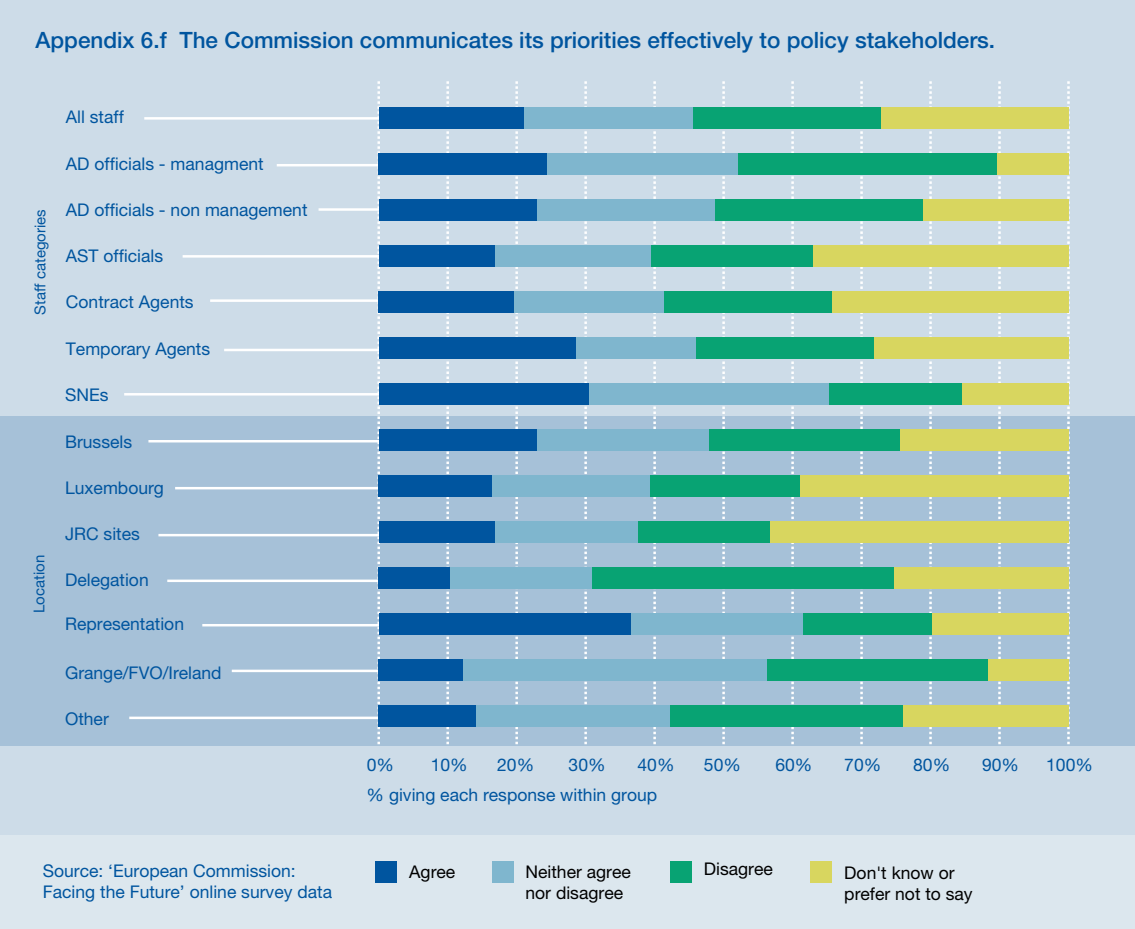
<style>
.page{position:relative;width:1135px;height:929px;background:#fff}
.page>*{position:absolute;margin:0;border:0;box-sizing:border-box;transform-origin:0 0}
.t1{font:500 22.5px "Helvetica Neue LT Com";color:#00559f}
.t2{font:17.5px/21px "Helvetica Neue LT Com";color:#00559f}
.t3{font:17.5px/21px "Helvetica Neue LT Com";color:#000}
.t4{font:15px "Helvetica Neue LT Com";color:#00559f}
</style>
<div class="page">
<div style="left:0;top:0;width:1134px;height:844px;background:#cddce8"></div>
<div style="left:0;top:417px;width:1134px;height:328px;background:#a6c1d8"></div>
<div style="left:0;top:835px;width:1134px;height:93px;background:#dce7ee"></div>
<div style="left:375px;top:861px;width:22px;height:21px;background:#00559f"></div>
<div style="left:492px;top:861px;width:21px;height:21px;background:#7fb6ce"></div>
<div style="left:670px;top:861px;width:21px;height:21px;background:#08a373"></div>
<div style="left:810px;top:861px;width:21px;height:21px;background:#d8d65f"></div>
<svg style="left:1067px;top:81px;width:2px;height:663px"></svg>
<svg style="left:998px;top:81px;width:2px;height:663px"></svg>
<svg style="left:929px;top:81px;width:2px;height:663px"></svg>
<svg style="left:860px;top:81px;width:2px;height:663px"></svg>
<svg style="left:791px;top:81px;width:2px;height:663px"></svg>
<svg style="left:722px;top:81px;width:2px;height:663px"></svg>
<svg style="left:653px;top:81px;width:2px;height:663px"></svg>
<svg style="left:584px;top:81px;width:3px;height:663px"></svg>
<svg style="left:515px;top:81px;width:3px;height:663px"></svg>
<svg style="left:446px;top:81px;width:3px;height:663px"></svg>
<svg style="left:377px;top:81px;width:3px;height:663px"></svg>
<hr style="left:144px;top:117px;width:253px;height:3px;background:#fff">
<hr style="left:277px;top:164px;width:120px;height:2px;background:#fff">
<hr style="left:318px;top:208px;width:70px;height:3px;background:#fff">
<hr style="left:183px;top:255px;width:205px;height:2px;background:#fff">
<hr style="left:210px;top:299px;width:190px;height:3px;background:#fff">
<hr style="left:224px;top:348px;width:164px;height:3px;background:#fff">
<hr style="left:124px;top:393px;width:264px;height:2px;background:#fff">
<hr style="left:148px;top:440px;width:240px;height:2px;background:#fff">
<hr style="left:175px;top:487px;width:213px;height:2px;background:#fff">
<hr style="left:158px;top:534px;width:230px;height:2px;background:#fff">
<hr style="left:167px;top:579px;width:221px;height:3px;background:#fff">
<hr style="left:202px;top:624px;width:186px;height:2px;background:#fff">
<hr style="left:232px;top:669px;width:156px;height:3px;background:#fff">
<hr style="left:129px;top:716px;width:259px;height:3px;background:#fff">
<div style="left:378px;top:107px;width:146px;height:22px;background:#00559f"></div>
<div style="left:524px;top:107px;width:169px;height:22px;background:#7fb6ce"></div>
<div style="left:693px;top:107px;width:187px;height:22px;background:#08a373"></div>
<div style="left:880px;top:107px;width:188px;height:22px;background:#d8d65f"></div>
<div style="left:378px;top:153px;width:169px;height:22px;background:#00559f"></div>
<div style="left:547px;top:153px;width:191px;height:22px;background:#7fb6ce"></div>
<div style="left:738px;top:153px;width:259px;height:22px;background:#08a373"></div>
<div style="left:997px;top:153px;width:71px;height:22px;background:#d8d65f"></div>
<div style="left:378px;top:199px;width:159px;height:22px;background:#00559f"></div>
<div style="left:537px;top:199px;width:178px;height:22px;background:#7fb6ce"></div>
<div style="left:715px;top:199px;width:207px;height:22px;background:#08a373"></div>
<div style="left:922px;top:199px;width:146px;height:22px;background:#d8d65f"></div>
<div style="left:378px;top:245px;width:117px;height:22px;background:#00559f"></div>
<div style="left:495px;top:245px;width:155px;height:22px;background:#7fb6ce"></div>
<div style="left:650px;top:245px;width:162px;height:22px;background:#08a373"></div>
<div style="left:812px;top:245px;width:256px;height:22px;background:#d8d65f"></div>
<div style="left:378px;top:291px;width:136px;height:22px;background:#00559f"></div>
<div style="left:514px;top:291px;width:149px;height:22px;background:#7fb6ce"></div>
<div style="left:663px;top:291px;width:169px;height:22px;background:#08a373"></div>
<div style="left:832px;top:291px;width:236px;height:22px;background:#d8d65f"></div>
<div style="left:378px;top:337px;width:198px;height:22px;background:#00559f"></div>
<div style="left:576px;top:337px;width:120px;height:22px;background:#7fb6ce"></div>
<div style="left:696px;top:337px;width:178px;height:22px;background:#08a373"></div>
<div style="left:874px;top:337px;width:194px;height:22px;background:#d8d65f"></div>
<div style="left:378px;top:383px;width:211px;height:22px;background:#00559f"></div>
<div style="left:589px;top:383px;width:240px;height:22px;background:#7fb6ce"></div>
<div style="left:829px;top:383px;width:132px;height:22px;background:#08a373"></div>
<div style="left:961px;top:383px;width:107px;height:22px;background:#d8d65f"></div>
<div style="left:378px;top:429px;width:159px;height:22px;background:#00559f"></div>
<div style="left:537px;top:429px;width:172px;height:22px;background:#7fb6ce"></div>
<div style="left:709px;top:429px;width:191px;height:22px;background:#08a373"></div>
<div style="left:900px;top:429px;width:168px;height:22px;background:#d8d65f"></div>
<div style="left:378px;top:475px;width:114px;height:22px;background:#00559f"></div>
<div style="left:492px;top:475px;width:158px;height:22px;background:#7fb6ce"></div>
<div style="left:650px;top:475px;width:149px;height:22px;background:#08a373"></div>
<div style="left:799px;top:475px;width:269px;height:22px;background:#d8d65f"></div>
<div style="left:378px;top:567px;width:72px;height:22px;background:#00559f"></div>
<div style="left:450px;top:567px;width:142px;height:22px;background:#7fb6ce"></div>
<div style="left:592px;top:567px;width:301px;height:22px;background:#08a373"></div>
<div style="left:893px;top:567px;width:175px;height:22px;background:#d8d65f"></div>
<div style="left:378px;top:613px;width:253px;height:22px;background:#00559f"></div>
<div style="left:631px;top:613px;width:172px;height:22px;background:#7fb6ce"></div>
<div style="left:803px;top:613px;width:129px;height:22px;background:#08a373"></div>
<div style="left:932px;top:613px;width:136px;height:22px;background:#d8d65f"></div>
<div style="left:378px;top:659px;width:85px;height:22px;background:#00559f"></div>
<div style="left:463px;top:659px;width:304px;height:22px;background:#7fb6ce"></div>
<div style="left:767px;top:659px;width:220px;height:22px;background:#08a373"></div>
<div style="left:987px;top:659px;width:81px;height:22px;background:#d8d65f"></div>
<div style="left:378px;top:705px;width:98px;height:22px;background:#00559f"></div>
<div style="left:476px;top:705px;width:194px;height:22px;background:#7fb6ce"></div>
<div style="left:670px;top:705px;width:233px;height:22px;background:#08a373"></div>
<div style="left:903px;top:705px;width:165px;height:22px;background:#d8d65f"></div>
<div style="left:378px;top:521px;width:117px;height:22px;background:#00559f"></div>
<div style="left:495px;top:521px;width:142px;height:22px;background:#7fb6ce"></div>
<div style="left:637px;top:521px;width:133px;height:22px;background:#08a373"></div>
<div style="left:770px;top:521px;width:298px;height:22px;background:#d8d65f"></div>
<p class="t1" style="left:35px;top:32px;width:961px">Appendix 6.f The Commission communicates its priorities effectively to policy stakeholders.</p>
<p class="t2" style="left:66px;top:108px;width:59px">All staff</p>
<p class="t4" style="left:35px;top:315px;width:107px;rotate:-90deg">Staff categories</p>
<p class="t4" style="left:34px;top:613px;width:60px;rotate:-90deg">Location</p>
<p class="t2" style="left:66px;top:155px;width:199px">AD officials - managment</p>
<p class="t2" style="left:66px;top:201px;width:243px">AD officials - non management</p>
<p class="t2" style="left:66px;top:247px;width:99px">AST officials</p>
<p class="t2" style="left:66px;top:293px;width:129px">Contract Agents</p>
<p class="t2" style="left:66px;top:340px;width:146px">Temporary Agents</p>
<p class="t2" style="left:65px;top:386px;width:45px">SNEs</p>
<p class="t2" style="left:65px;top:433px;width:69px">Brussels</p>
<p class="t2" style="left:65px;top:479px;width:100px">Luxembourg</p>
<p class="t2" style="left:65px;top:525px;width:76px">JRC sites</p>
<p class="t2" style="left:65px;top:571px;width:85px">Delegation</p>
<p class="t2" style="left:65px;top:615px;width:120px">Representation</p>
<p class="t2" style="left:65px;top:664px;width:158px">Grange/FVO/Ireland</p>
<p class="t2" style="left:65px;top:710px;width:45px">Other</p>
<p class="t2" style="left:43px;top:861px;width:291px">Source: ‘European Commission:<br>Facing the Future’ online survey data</p>
<p class="t2" style="left:367px;top:755px;width:29px">0%</p>
<p class="t2" style="left:431px;top:755px;width:38px">10%</p>
<p class="t2" style="left:497px;top:755px;width:38px">20%</p>
<p class="t2" style="left:568px;top:755px;width:38px">30%</p>
<p class="t2" style="left:637px;top:755px;width:38px">40%</p>
<p class="t2" style="left:704px;top:755px;width:38px">50%</p>
<p class="t2" style="left:775px;top:755px;width:38px">60%</p>
<p class="t2" style="left:844px;top:755px;width:38px">70%</p>
<p class="t2" style="left:913px;top:755px;width:38px">80%</p>
<p class="t2" style="left:982px;top:755px;width:38px">90%</p>
<p class="t2" style="left:1046px;top:755px;width:48px">100%</p>
<p class="t2" style="left:366px;top:786px;width:292px">% giving each response within group</p>
<p class="t3" style="left:409px;top:862px;width:48px">Agree</p>
<p class="t3" style="left:525px;top:862px;width:107px">Neither agree</p>
<p class="t3" style="left:703px;top:860px;width:71px">Disagree</p>
<p class="t3" style="left:525px;top:883px;width:99px">nor disagree</p>
<p class="t3" style="left:844px;top:864px;width:130px">Don't know or prefer not to say</p>
</div>
